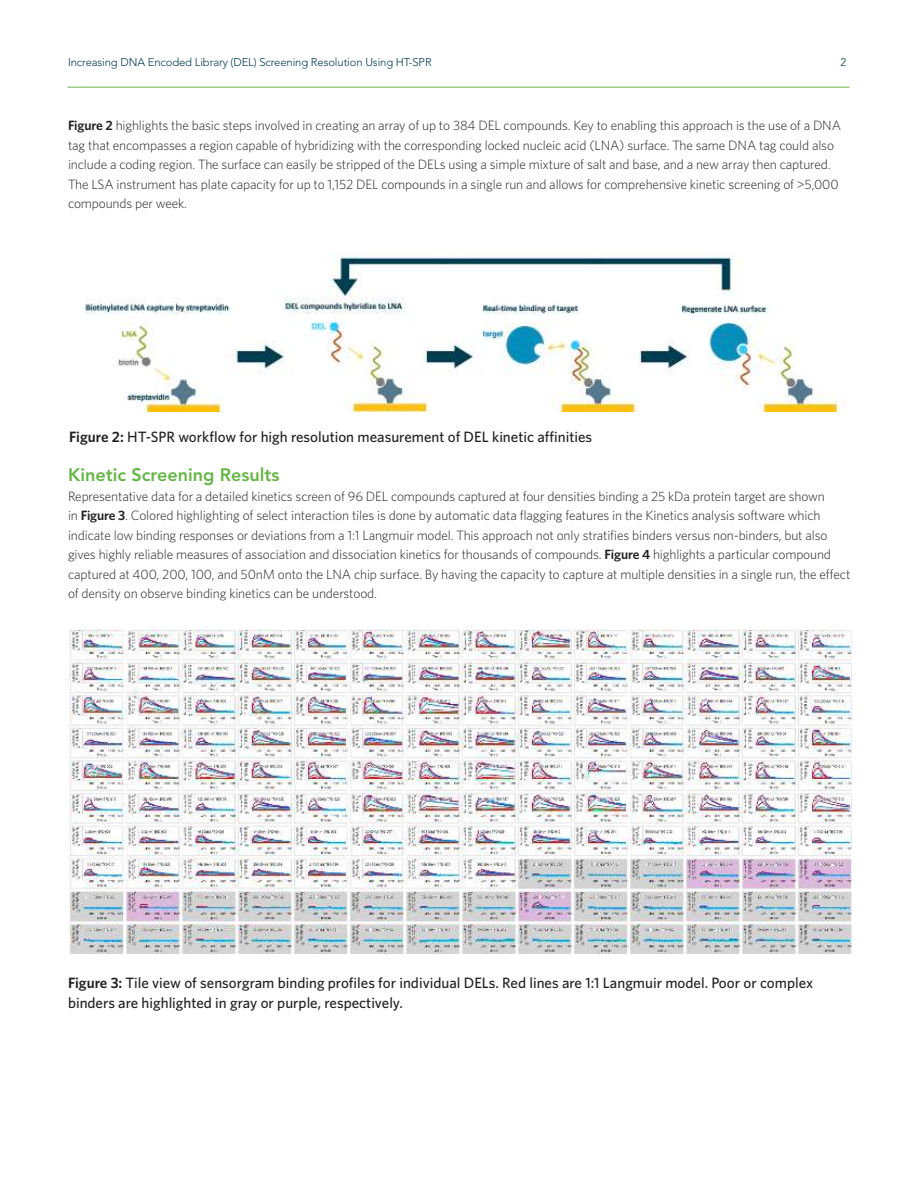
<style>
.page{position:relative;width:918px;height:1188px;background:#fff}
.page>*{position:absolute;margin:0;border:0;box-sizing:border-box;transform-origin:0 0}
.t1{font:800 18px "Avenir LT Std";color:#65b646}
.t2{font:500 15px/19.5px "Whitney";color:#231f20}
.t3{font:300 13.5px/19.5px "Whitney";letter-spacing:-.01em;color:#231f20}
.t4{font:300 11.25px "Avenir LT Std";letter-spacing:-.01em;color:#003e52}
.s1{font-weight:600}
</style>
<div class="page">
<hr style="left:68px;top:87px;width:781px;height:1px;background:#65b646">
<img style="left:68px;top:629px;width:784px;height:325px">
<img style="left:85px;top:254px;width:761px;height:157px">
<p class="t4" style="left:68px;top:58px;width:365px">Increasing DNA Encoded Library (DEL) Screening Resolution Using HT-SPR</p>
<p class="t4" style="left:840px;top:58px;width:7px">2</p>
<p class="t3" style="left:68px;top:116px;width:775px"><span class="s1">Figure 2</span> highlights the basic steps involved in creating an array of up to 384 DEL compounds. Key to enabling this approach is the use of a DNA tag that encompasses a region capable of hybridizing with the corresponding locked nucleic acid (LNA) surface. The same DNA tag could also include a coding region. The surface can easily be stripped of the DELs using a simple mixture of salt and base, and a new array then captured.<br>The LSA instrument has plate capacity for up to 1,152 DEL compounds in a single run and allows for comprehensive kinetic screening of &gt;5,000 compounds per week.</p>
<p class="t2" style="left:69px;top:428px;width:524px"><span class="s1">Figure 2:</span> HT-SPR workflow for high resolution measurement of DEL kinetic affinities</p>
<h1 class="t1" style="left:68px;top:467px;width:213px">Kinetic Screening Results</h1>
<p class="t3" style="left:68px;top:487px;width:784px">Representative data for a detailed kinetics screen of 96 DEL compounds captured at four densities binding a 25 kDa protein target are shown<br>in <span class="s1">Figure 3</span>. Colored highlighting of select interaction tiles is done by automatic data flagging features in the Kinetics analysis software which indicate low binding responses or deviations from a 1:1 Langmuir model. This approach not only stratifies binders versus non-binders, but also gives highly reliable measures of association and dissociation kinetics for thousands of compounds. <span class="s1">Figure 4</span> highlights a particular compound captured at 400, 200, 100, and 50nM onto the LNA chip surface. By having the capacity to capture at multiple densities in a single run, the effect of density on observe binding kinetics can be understood.</p>
<p class="t2" style="left:68px;top:974px;width:747px"><span class="s1">Figure 3:</span> Tile view of sensorgram binding profiles for individual DELs. Red lines are 1:1 Langmuir model. Poor or complex binders are highlighted in gray or purple, respectively.</p>
</div>
